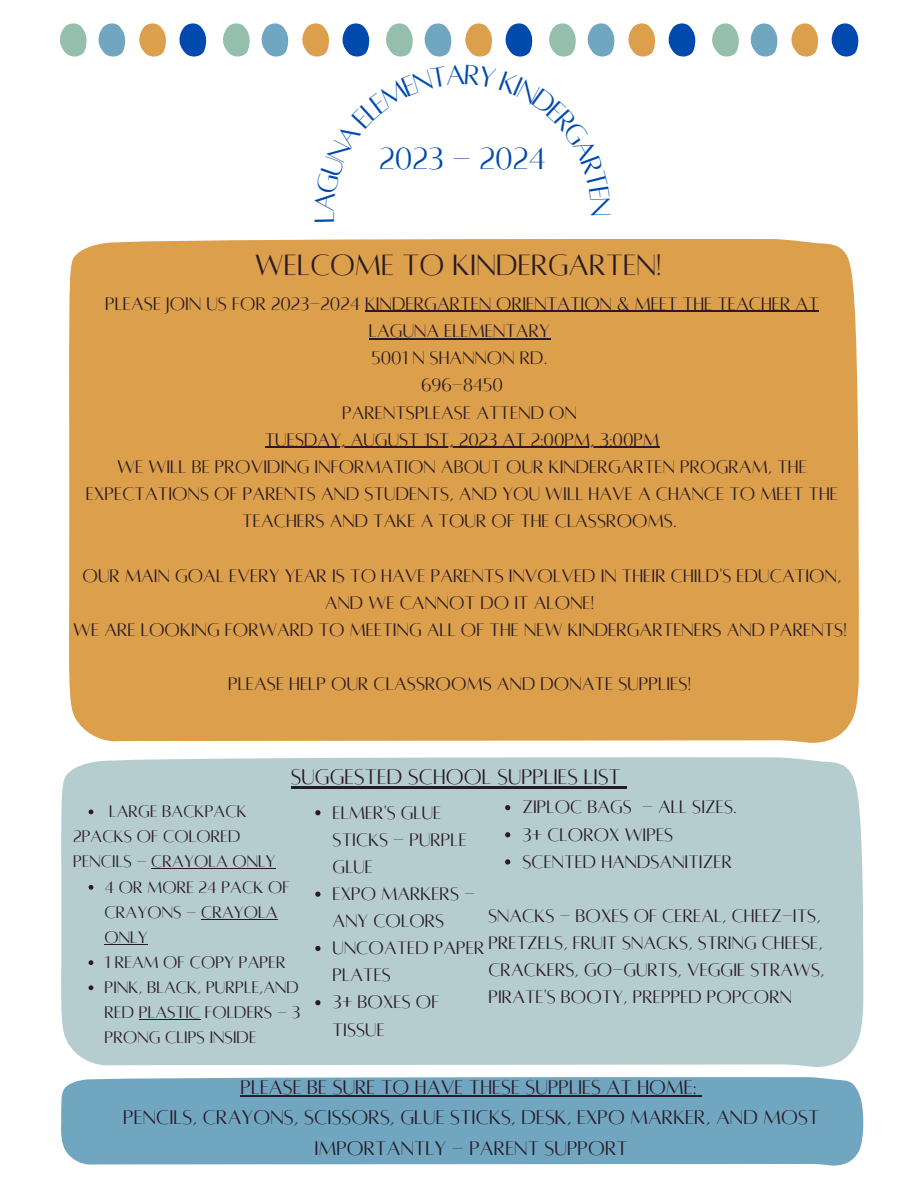
<style>
.page{position:relative;width:918px;height:1188px;background:#fff}
.page>*{position:absolute;margin:0;border:0;box-sizing:border-box;transform-origin:0 0}
.t1{font:33.9px "Alta regular";color:#004aad}
.t2{font:32.4px "Alta regular";color:#291b25}
.t3{font:23.4px "Alta regular";color:#291b25}
.t4{font:21.9px/30.3px "Alta regular";color:#291b25;text-align:center}
.t5{font:20.1px/27.2px "Alta regular";color:#291b25}
.t6{font:18.6px/25px "Alta regular";color:#291b25}
</style>
<div class="page">
<div style="left:69px;top:239px;width:790px;height:504px;background:#dc9f4b"></div>
<div style="left:61px;top:757px;width:802px;height:310px;background:#b5cdcf"></div>
<svg style="left:60px;top:23px;width:27px;height:34px"></svg>
<svg style="left:223px;top:23px;width:27px;height:34px"></svg>
<svg style="left:386px;top:23px;width:27px;height:34px"></svg>
<svg style="left:549px;top:23px;width:27px;height:34px"></svg>
<svg style="left:712px;top:23px;width:27px;height:34px"></svg>
<svg style="left:98px;top:23px;width:28px;height:34px"></svg>
<svg style="left:261px;top:23px;width:28px;height:34px"></svg>
<svg style="left:424px;top:23px;width:28px;height:34px"></svg>
<svg style="left:587px;top:23px;width:28px;height:34px"></svg>
<svg style="left:750px;top:23px;width:28px;height:34px"></svg>
<svg style="left:139px;top:23px;width:27px;height:34px"></svg>
<svg style="left:302px;top:23px;width:27px;height:34px"></svg>
<svg style="left:465px;top:23px;width:27px;height:34px"></svg>
<svg style="left:628px;top:23px;width:28px;height:34px"></svg>
<svg style="left:791px;top:23px;width:28px;height:34px"></svg>
<svg style="left:179px;top:23px;width:28px;height:34px"></svg>
<svg style="left:342px;top:23px;width:28px;height:34px"></svg>
<svg style="left:505px;top:23px;width:28px;height:34px"></svg>
<svg style="left:668px;top:23px;width:28px;height:34px"></svg>
<svg style="left:831px;top:23px;width:28px;height:34px"></svg>
<hr style="left:365px;top:311px;width:454px;height:1px;background:#291b25">
<hr style="left:369px;top:338px;width:181px;height:1px;background:#291b25">
<hr style="left:265px;top:447px;width:394px;height:1px;background:#291b25">
<hr style="left:291px;top:786px;width:330px;height:2px;background:#291b25">
<svg style="left:621px;top:786px;width:6px;height:2px"></svg>
<svg style="left:89px;top:810px;width:4px;height:4px"></svg>
<svg style="left:89px;top:885px;width:4px;height:5px"></svg>
<hr style="left:201px;top:919px;width:77px;height:1px;background:#291b25">
<hr style="left:105px;top:944px;width:43px;height:1px;background:#291b25">
<svg style="left:89px;top:960px;width:4px;height:5px"></svg>
<svg style="left:89px;top:985px;width:4px;height:5px"></svg>
<hr style="left:139px;top:1019px;width:61px;height:1px;background:#291b25">
<hr style="left:151px;top:868px;width:125px;height:1px;background:#291b25">
<svg style="left:315px;top:810px;width:6px;height:5px"></svg>
<svg style="left:315px;top:892px;width:6px;height:5px"></svg>
<svg style="left:315px;top:946px;width:6px;height:5px"></svg>
<svg style="left:315px;top:1000px;width:6px;height:5px"></svg>
<svg style="left:505px;top:805px;width:5px;height:5px"></svg>
<svg style="left:505px;top:832px;width:5px;height:5px"></svg>
<svg style="left:505px;top:859px;width:5px;height:6px"></svg>
<div style="left:61px;top:1077px;width:802px;height:88px;background:#71a6c1"></div>
<hr style="left:241px;top:1095px;width:456px;height:1px;background:#291b25">
<p class="t1" style="left:379px;top:142px;width:168px">2023 - 2024</p>
<p class="t2" style="left:255px;top:249px;width:408px">WELCOME TO KINDERGARTEN!</p>
<p class="t5" style="left:105px;top:290px;width:715px;text-align:center">PLEASE JOIN US FOR 2023-2024 KINDERGARTEN ORIENTATION &amp; MEET THE TEACHER AT<br>LAGUNA ELEMENTARY</p>
<p class="t5" style="left:372px;top:345px;width:177px">5001 N SHANNON RD.</p>
<p class="t5" style="left:421px;top:372px;width:83px">696-8450</p>
<p class="t5" style="left:342px;top:399px;width:236px">PARENTSPLEASE ATTEND ON</p>
<p class="t5" style="left:265px;top:426px;width:396px">TUESDAY, AUGUST 1ST, 2023 AT 2:00PM, 3:00PM</p>
<p class="t5" style="left:86px;top:453px;width:754px;text-align:center">WE WILL BE PROVIDING INFORMATION ABOUT OUR KINDERGARTEN PROGRAM, THE<br>EXPECTATIONS OF PARENTS AND STUDENTS, AND YOU WILL HAVE A CHANCE TO MEET THE<br>TEACHERS AND TAKE A TOUR OF THE CLASSROOMS.</p>
<p class="t5" style="left:83px;top:562px;width:760px;text-align:center">OUR MAIN GOAL EVERY YEAR IS TO HAVE PARENTS INVOLVED IN THEIR CHILD'S EDUCATION,<br>AND WE CANNOT DO IT ALONE!</p>
<p class="t5" style="left:73px;top:616px;width:775px">WE ARE LOOKING FORWARD TO MEETING ALL OF THE NEW KINDERGARTENERS AND PARENTS!</p>
<p class="t5" style="left:228px;top:671px;width:464px">PLEASE HELP OUR CLASSROOMS AND DONATE SUPPLIES!</p>
<p class="t3" style="left:291px;top:765px;width:331px">SUGGESTED SCHOOL SUPPLIES LIST</p>
<p class="t6" style="left:109px;top:799px;width:139px">LARGE BACKPACK</p>
<p class="t6" style="left:73px;top:824px;width:169px">2PACKS OF COLORED</p>
<p class="t6" style="left:73px;top:849px;width:204px">PENCILS - CRAYOLA ONLY</p>
<p class="t6" style="left:105px;top:875px;width:187px">4 OR MORE 24 PACK OF<br>CRAYONS - CRAYOLA<br>ONLY</p>
<p class="t6" style="left:105px;top:950px;width:183px">1 REAM OF COPY PAPER</p>
<p class="t6" style="left:105px;top:975px;width:197px;text-align:justify">PINK, BLACK, PURPLE,AND RED PLASTIC FOLDERS - 3<br>PRONG CLIPS INSIDE</p>
<p class="t5" style="left:522px;top:794px;width:216px">ZIPLOC BAGS - ALL SIZES.</p>
<p class="t5" style="left:522px;top:821px;width:152px">3+ CLOROX WIPES</p>
<p class="t5" style="left:522px;top:848px;width:211px">SCENTED HANDSANITIZER</p>
<p class="t5" style="left:333px;top:799px;width:136px">ELMER'S GLUE<br>STICKS - PURPLE<br>GLUE</p>
<p class="t5" style="left:333px;top:880px;width:144px">EXPO MARKERS -<br>ANY COLORS</p>
<p class="t5" style="left:333px;top:935px;width:153px">UNCOATED PAPER<br>PLATES</p>
<p class="t5" style="left:333px;top:989px;width:108px">3+ BOXES OF<br>TISSUE</p>
<p class="t5" style="left:488px;top:902px;width:338px">SNACKS - BOXES OF CEREAL, CHEEZ-ITS, PRETZELS, FRUIT SNACKS, STRING CHEESE, CRACKERS, GO-GURTS, VEGGIE STRAWS, PIRATE'S BOOTY, PREPPED POPCORN</p>
<p class="t4" style="left:241px;top:1072px;width:458px">PLEASE BE SURE TO HAVE THESE SUPPLIES AT HOME:</p>
<p class="t4" style="left:123px;top:1103px;width:698px">PENCILS, CRAYONS, SCISSORS, GLUE STICKS, DESK, EXPO MARKER, AND MOST<br>IMPORTANTLY - PARENT SUPPORT</p>
</div>
